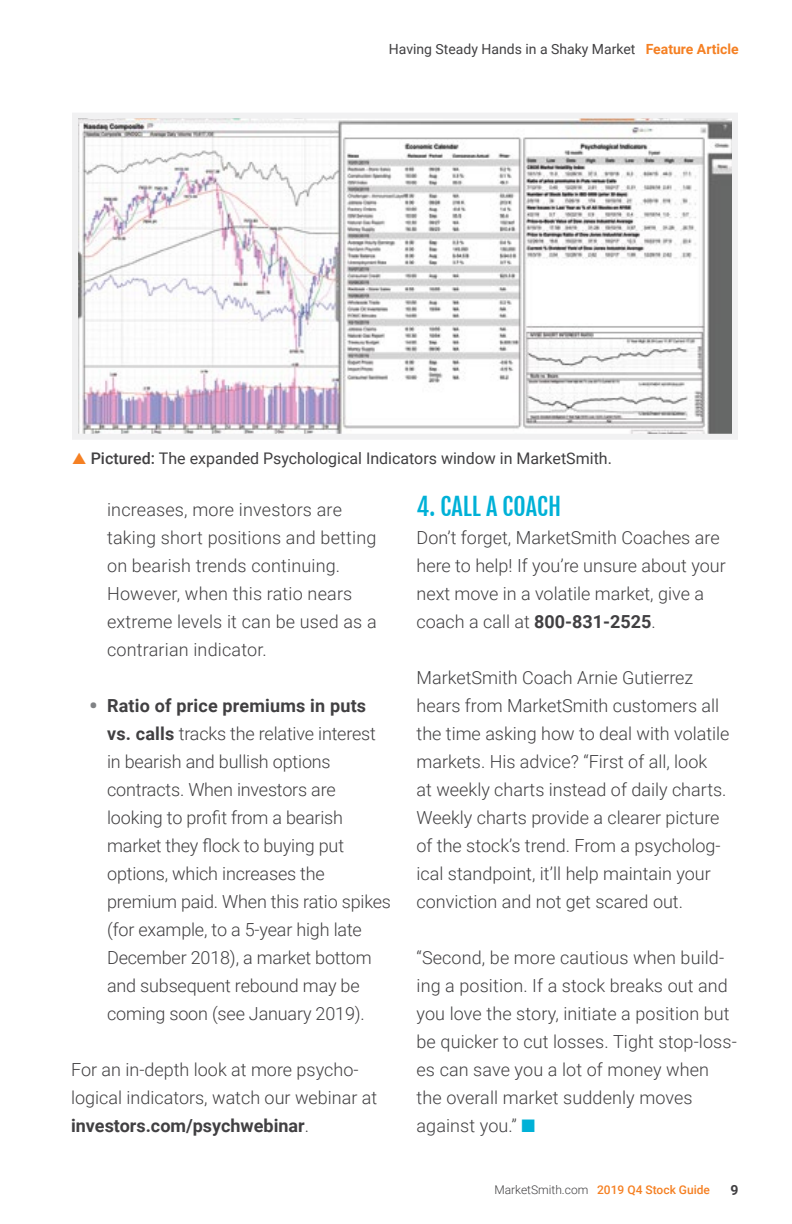
<style>
.page{position:relative;width:792px;height:1224px;background:#fff}
.page>*{position:absolute;margin:0;border:0;box-sizing:border-box;transform-origin:0 0}
.t1{font:24px "Fjalla One";color:#00b1d7}
.t2{font:300 18px/28px "Roboto";color:#414042}
.t3{font:16px "Roboto";color:#414042}
.t4{font:14px "Roboto";color:#414042}
.t5{font:700 14px "Roboto";color:#414042}
.t6{font:500 12px "Roboto";color:#f58023}
.s1{font-weight:700;color:#f58023}
.s2{color:#f58023}
.s3{font-weight:500}
.s4{font-weight:700;font-size:24px;color:#808285}
.s5{font-weight:700}
.s6{color:#00b1d7}
.s7{font-weight:300;color:#414042}
</style>
<div class="page">
<svg style="left:72px;top:113px;width:666px;height:327px"></svg>
<p class="t4" style="left:389px;top:39px;width:352px">Having Steady Hands in a Shaky Market <span class="s1">Feature Article</span></p>
<p class="t3" style="left:72px;top:447px;width:541px"><span class="s2">▲</span> <span class="s3">Pictured:</span> The expanded Psychological Indicators window in MarketSmith.</p>
<p class="t2" style="left:107px;top:495px;width:271px">increases, more investors are taking short positions and betting on bearish trends continuing.<br>However, when this ratio nears extreme levels it can be used as a contrarian indicator.</p>
<p class="t2" style="left:107px;top:691px;width:285px;text-indent:-18px"><span class="s4">•</span> <span class="s5">Ratio of price premiums in puts vs. calls</span> tracks the relative interest in bearish and bullish options contracts. When investors are looking to profit from a bearish market they flock to buying put options, which increases the premium paid. When this ratio spikes (for example, to a 5-year high late<br>December 2018), a market bottom and subsequent rebound may be coming soon (see January 2019).</p>
<p class="t2" style="left:71px;top:1055px;width:308px">For an in-depth look at more psycho&shy;logical indicators, watch our webinar at <span class="s5">investors.com/psychwebinar</span>.</p>
<h1 class="t1" style="left:417px;top:492px;width:146px">4. CALL A COACH</h1>
<p class="t2" style="left:417px;top:523px;width:311px">Don’t forget, MarketSmith Coaches are here to help! If you’re unsure about your next move in a volatile market, give a coach a call at <span class="s5">800-831-2525</span>.</p>
<p class="t2" style="left:417px;top:663px;width:315px">MarketSmith Coach Arnie Gutierrez hears from MarketSmith customers all the time asking how to deal with volatile markets. His advice? “First of all, look<br>at weekly charts instead of daily charts.<br>Weekly charts provide a clearer picture of the stock’s trend. From a psycholog&shy;ical standpoint, it’ll help maintain your conviction and not get scared out.</p>
<p class="t2" style="left:417px;top:943px;width:322px">“Second, be more cautious when build&shy;ing a position. If a stock breaks out and you love the story, initiate a position but be quicker to cut losses. Tight stop-loss&shy;es can save you a lot of money when the overall market suddenly moves against you.” <span class="s6">■</span></p>
<p class="t6" style="left:494px;top:1181px;width:217px"><span class="s7">MarketSmith.com</span> 2019 Q4 Stock Guide</p>
<p class="t5" style="left:730px;top:1180px;width:10px">9</p>
</div>
